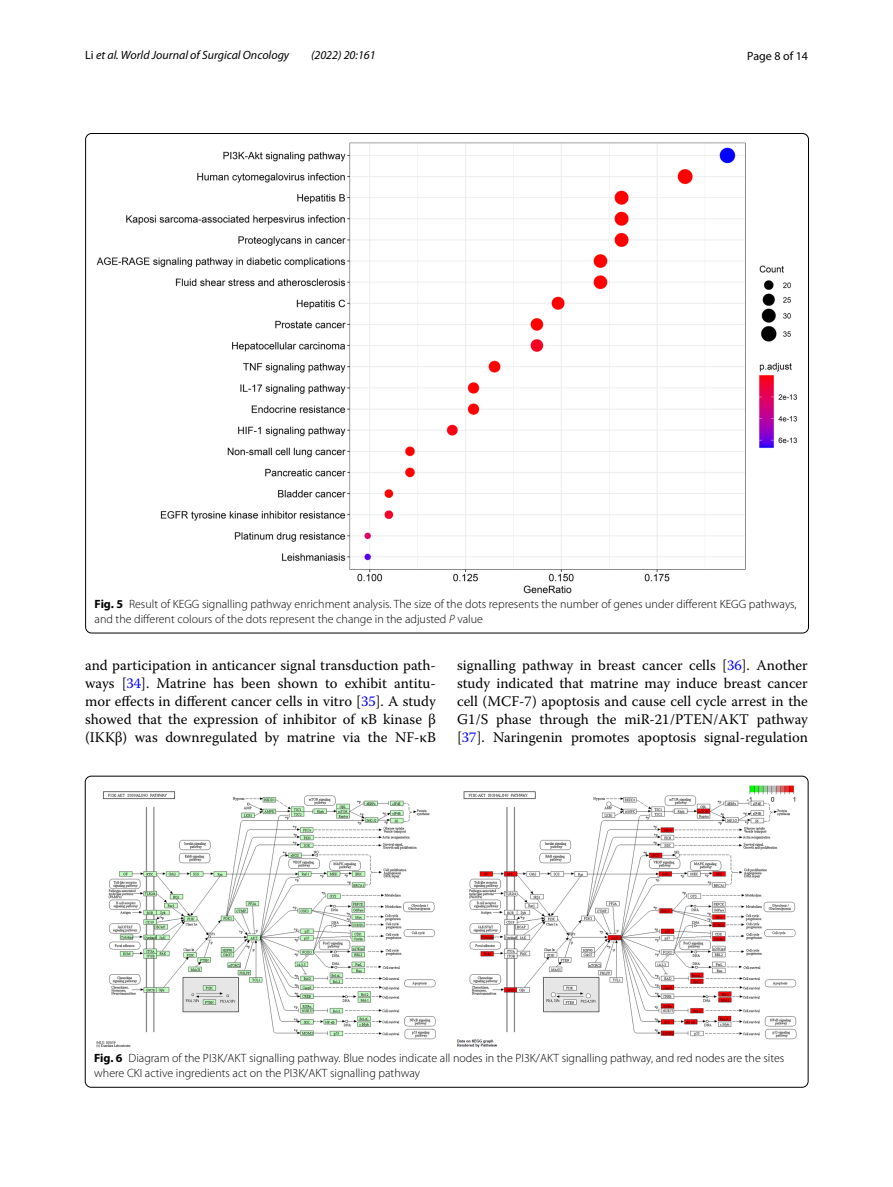
<style>
.page{position:relative;width:893px;height:1187px;background:#fff}
.page>*{position:absolute;margin:0;border:0;box-sizing:border-box;transform-origin:0 0}
.t1{font:14.7px/18px "Warnock Pro";color:#000;text-align:justify}
.t2{font:300 12px/15px "Myriad Pro";color:#000}
.t3{font:italic 12px "Myriad Pro";color:#000}
.t4{font:12px "Myriad Pro";color:#000}
.s1{font-style:normal}
.s2{font-weight:700}
.s3{font-style:italic}
.s4{color:#00f}
</style>
<div class="page">
<img style="left:97px;top:142px;width:700px;height:451px">
<img style="left:97px;top:785px;width:700px;height:262px">
<p class="t3" style="left:85px;top:48px;width:206px"><span class="s1">Li</span> et al. World Journal of Surgical Oncology</p>
<p class="t3" style="left:311px;top:48px;width:66px">(2022) 20:161</p>
<p class="t4" style="left:747px;top:48px;width:62px">Page 8 of 14</p>
<p class="t2" style="left:95px;top:597px;width:704px"><span class="s2">Fig. 5</span> Result of KEGG signalling pathway enrichment analysis. The size of the dots represents the number of genes under different KEGG pathways, and the different colours of the dots represent the change in the adjusted <span class="s3">P</span> value</p>
<p class="t1" style="left:85px;top:655px;width:352px">and participation in anticancer signal transduction path&shy;ways [<span class="s4">34</span>]. Matrine has been shown to exhibit antitu&shy;mor effects in different cancer cells in vitro [<span class="s4">35</span>]. A study showed that the expression of inhibitor of κB kinase β (IKKβ) was downregulated by matrine via the NF-κB</p>
<p class="t1" style="left:457px;top:655px;width:352px">signalling pathway in breast cancer cells [<span class="s4">36</span>]. Another study indicated that matrine may induce breast cancer cell (MCF-7) apoptosis and cause cell cycle arrest in the G1/S phase through the miR-21/PTEN/AKT pathway [<span class="s4">37</span>]. Naringenin promotes apoptosis signal-regulation</p>
<p class="t2" style="left:94px;top:1050px;width:692px"><span class="s2">Fig. 6</span> Diagram of the PI3K/AKT signalling pathway. Blue nodes indicate all nodes in the PI3K/AKT signalling pathway, and red nodes are the sites where CKI active ingredients act on the PI3K/AKT signalling pathway</p>
</div>
